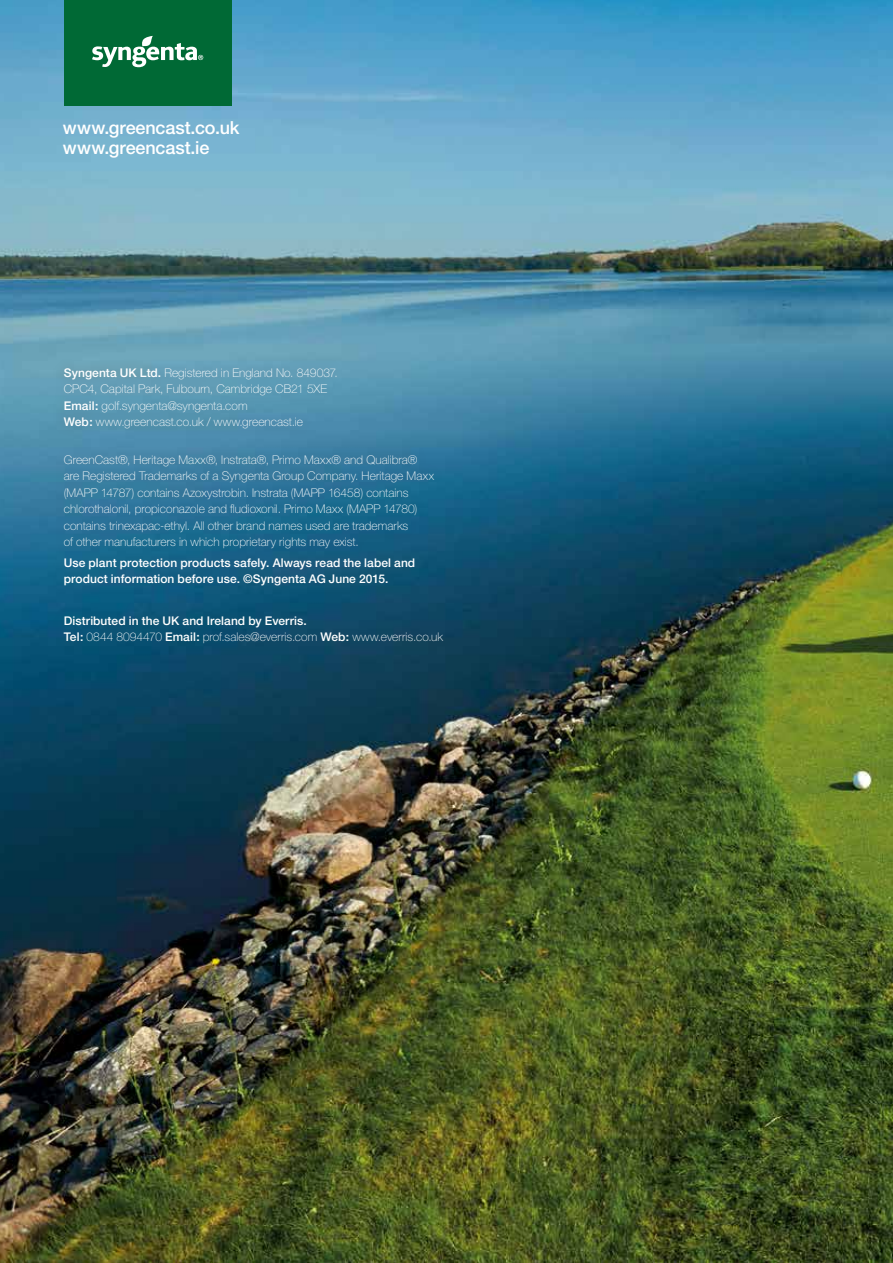
<style>
.page{position:relative;width:893px;height:1263px;background:#fff}
.page>*{position:absolute;margin:0;border:0;box-sizing:border-box;transform-origin:0 0}
.t1{font:500 18px/19.5px "Helvetica Neue";letter-spacing:-.005em;color:#fff}
.t2{font:100 12px/16.5px "Helvetica Neue";letter-spacing:.005em;color:#fff}
.t3{font:500 12px/16.5px "Helvetica Neue";letter-spacing:.005em;color:#fff}
.s1{font-weight:500}
.s2{font-weight:100}
</style>
<div class="page">
<img style="left:0;top:0;width:893px;height:1263px">
<div style="left:64px;top:0;width:167px;height:106px;background:#006935"></div>
<svg style="left:92px;top:36px;width:111px;height:31px"></svg>
<div style="left:53px;top:357px;width:400px;height:296px;background:#575756;opacity:.35"></div>
<h1 class="t1" style="left:63px;top:118px;width:178px">www.greencast.co.uk www.greencast.ie</h1>
<p class="t2" style="left:64px;top:364px;width:276px"><span class="s1">Syngenta UK Ltd.</span> Registered in England No. 849037.<br>CPC4, Capital Park, Fulbourn, Cambridge CB21 5XE <span class="s1">Email:</span> golf.syngenta@syngenta.com<br><span class="s1">Web:</span> www.greencast.co.uk / www.greencast.ie</p>
<p class="t2" style="left:64px;top:451px;width:372px">GreenCast®, Heritage Maxx®, Instrata®, Primo Maxx® and Qualibra® are Registered Trademarks of a Syngenta Group Company. Heritage Maxx (MAPP 14787) contains Azoxystrobin. Instrata (MAPP 16458) contains chlorothalonil, propiconazole and fludioxonil. Primo Maxx (MAPP 14780) contains trinexapac-ethyl. All other brand names used are trademarks<br>of other manufacturers in which proprietary rights may exist.</p>
<p class="t3" style="left:64px;top:554px;width:353px">Use plant protection products safely. Always read the label and product information before use. ©Syngenta AG June 2015.</p>
<p class="t3" style="left:64px;top:612px;width:381px">Distributed in the UK and Ireland by Everris.<br>Tel: <span class="s2">0844 8094470</span> Email: <span class="s2">prof.sales@everris.com</span> Web: <span class="s2">www.everris.co.uk</span></p>
</div>
